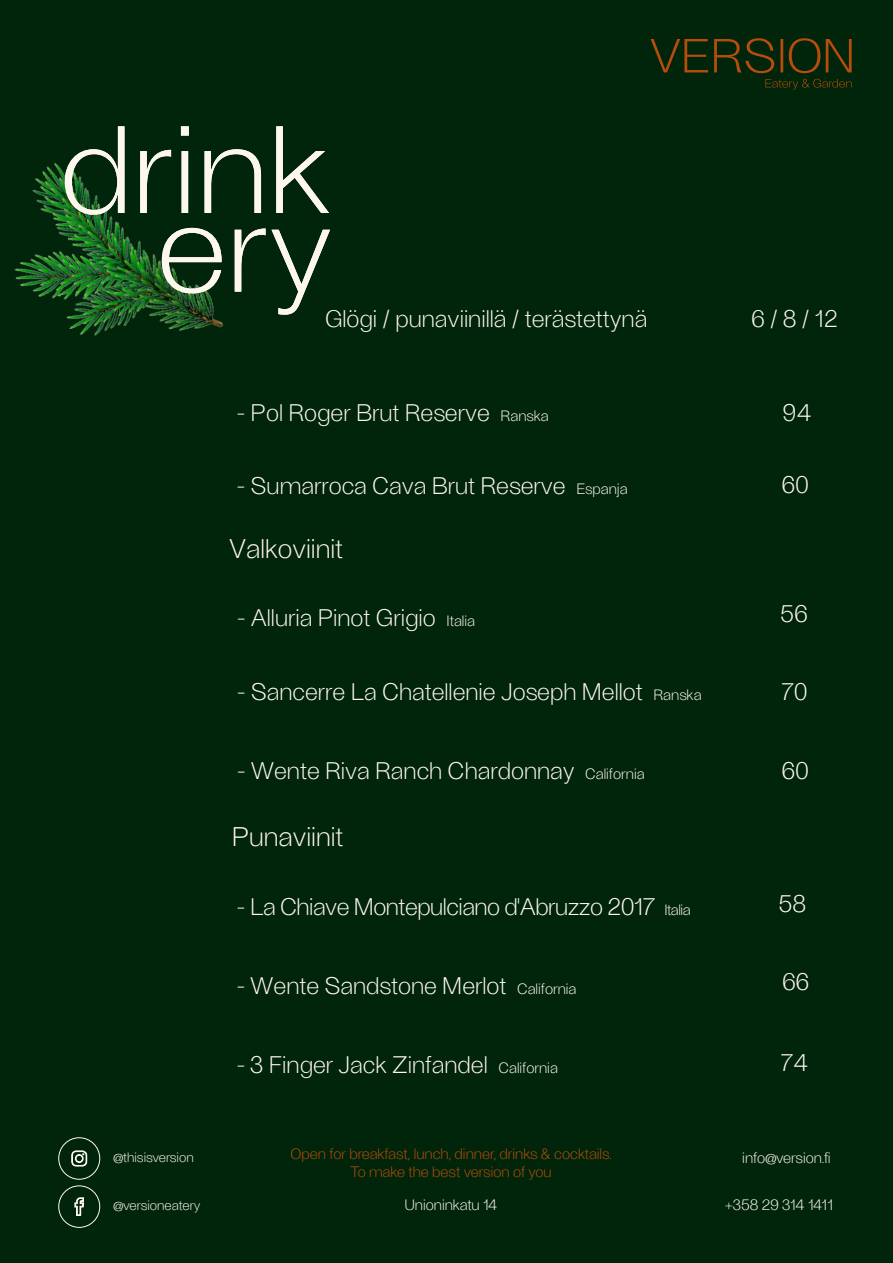
<style>
.page{position:relative;width:893px;height:1263px;background:#00250a}
.page>*{position:absolute;margin:0;border:0;box-sizing:border-box;transform-origin:0 0}
.t1{font:27px "Ambiant Light Sans";color:#fff6ec}
.t2{font:24px "Ambiant Light Sans";color:#fef7ee}
.t3{font:24px "Ambiant Light Sans";letter-spacing:-.02em;color:#fef7ee}
.t4{font:300 24px "Ambiant";color:#fef7ee}
.t5{font:300 15px "Ambiant";color:#b84d0b}
.t6{font:300 15px "Ambiant";color:#fef7ee}
.t7{font:300 13.5px "Ambiant";color:#fef7ee}
.s1{font-family:"Ambiant";font-weight:300}
.s2{font-size:15px}
.s3{font-family:"Ambiant Light Sans";font-weight:400}
</style>
<div class="page">
<svg style="left:71px;top:1150px;width:16px;height:16px"></svg>
<div style="left:59px;top:1137px;width:41px;height:42px;border:1px solid #fef7ee;border-radius:50%"></div>
<svg style="left:75px;top:1197px;width:9px;height:19px"></svg>
<div style="left:59px;top:1186px;width:41px;height:41px;border:1px solid #fef7ee;border-radius:50%"></div>
<svg style="left:651px;top:38px;width:201px;height:35px"></svg>
<svg style="left:765px;top:79px;width:87px;height:11px"></svg>
<img style="left:14px;top:163px;width:210px;height:173px">
<svg style="left:65px;top:126px;width:264px;height:89px"></svg>
<svg style="left:162px;top:228px;width:168px;height:87px"></svg>
<p class="t2" style="left:325px;top:306px;width:324px"><span class="s1">Glögi</span> / punaviinillä / terästettynä</p>
<p class="t2" style="left:751px;top:306px;width:88px"><span class="s1">6</span> / 8 / 12</p>
<p class="t2" style="left:237px;top:400px;width:313px">- Pol Roger Brut Reserve <span class="s2">Ranska</span></p>
<p class="t2" style="left:783px;top:399px;width:31px">94</p>
<p class="t2" style="left:237px;top:473px;width:392px">- Sumarroca Cava Brut Reserve <span class="s2">Espanja</span></p>
<p class="t2" style="left:782px;top:471px;width:29px">60</p>
<p class="t1" style="left:229px;top:534px;width:116px">Valkoviinit</p>
<p class="t2" style="left:237px;top:605px;width:239px">- Alluria Pinot Grigio <span class="s2">Italia</span></p>
<p class="t2" style="left:780px;top:601px;width:29px">56</p>
<p class="t2" style="left:237px;top:679px;width:466px">- Sancerre La Chatellenie Joseph Mellot <span class="s2">Ranska</span></p>
<p class="t2" style="left:782px;top:678px;width:28px">70</p>
<p class="t2" style="left:237px;top:758px;width:409px">- Wente Riva Ranch Chardonnay <span class="s2">California</span></p>
<p class="t2" style="left:782px;top:757px;width:29px">60</p>
<p class="t1" style="left:232px;top:822px;width:113px">Punaviinit</p>
<p class="t3" style="left:237px;top:894px;width:455px">- La Chiave Montepulciano d'Abruzzo 2017 <span class="s2">Italia</span></p>
<p class="t2" style="left:779px;top:890px;width:29px">58</p>
<p class="t2" style="left:237px;top:973px;width:341px">- Wente Sandstone Merlot <span class="s2">California</span></p>
<p class="t4" style="left:782px;top:969px;width:29px">6<span class="s3">6</span></p>
<p class="t2" style="left:237px;top:1052px;width:322px">- 3 Finger Jack Zinfandel <span class="s2">California</span></p>
<p class="t2" style="left:781px;top:1050px;width:29px">74</p>
<p class="t5" style="left:291px;top:1145px;width:322px">Open for breakfast, lunch, dinner, drinks &amp; cocktails.</p>
<p class="t5" style="left:350px;top:1163px;width:203px">To make the best version of you</p>
<p class="t7" style="left:113px;top:1150px;width:82px">@thisisversion</p>
<p class="t7" style="left:113px;top:1198px;width:89px">@versioneatery</p>
<p class="t6" style="left:404px;top:1197px;width:95px">Unioninkatu 14</p>
<p class="t6" style="left:742px;top:1150px;width:90px">info@version.fi</p>
<p class="t6" style="left:725px;top:1197px;width:110px">+358 29 314 1411</p>
</div>
